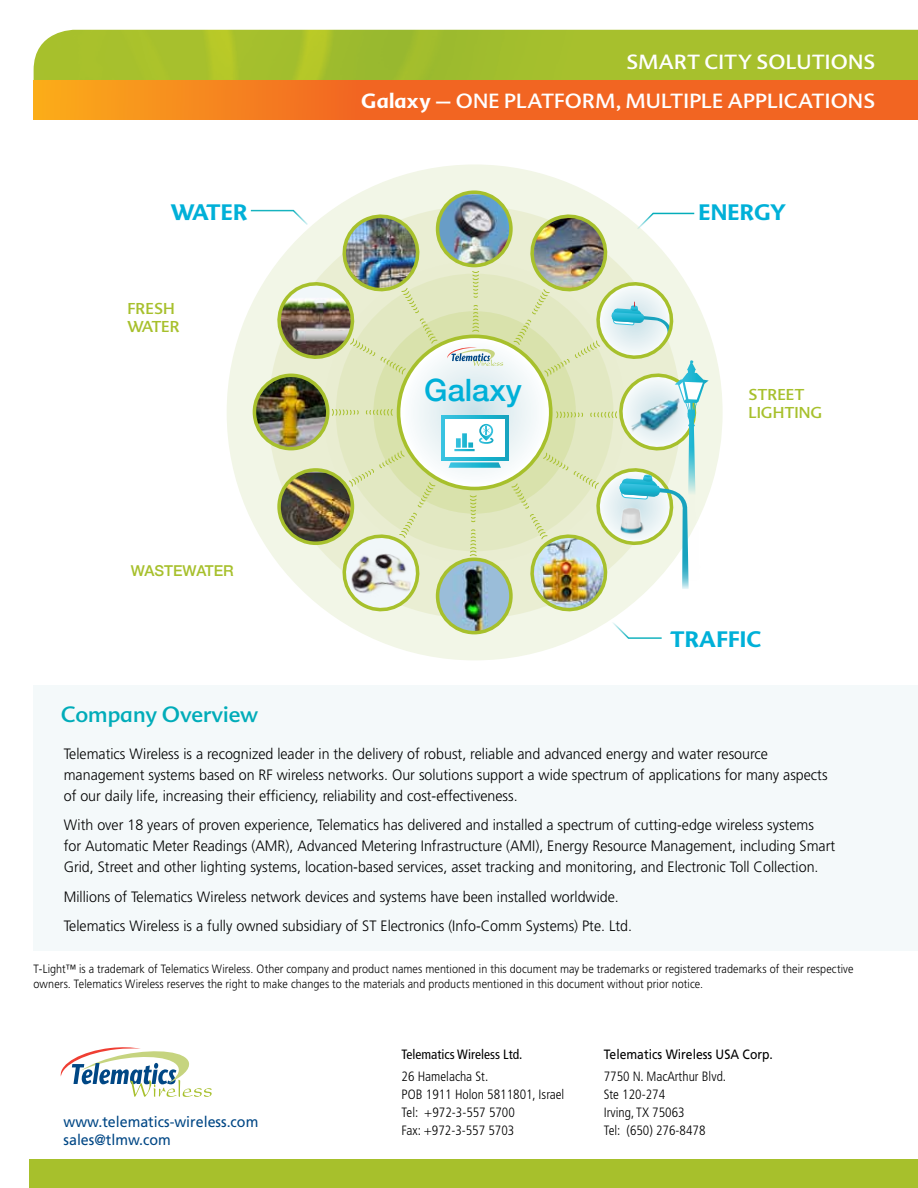
<style>
.page{position:relative;width:918px;height:1188px;background:#fff}
.page>*{position:absolute;margin:0;border:0;box-sizing:border-box;transform-origin:0 0}
.t1{font:500 30.75px "Helvetica Neue";color:#00b0d8}
.t2{font:700 21.3px "Advert";letter-spacing:.01em;color:#00b0d8}
.t3{font:21px "Advert";color:#00acb9}
.t4{font:19.5px/39px "Advert";letter-spacing:.01em;color:#fff;text-align:right}
.t5{font:300 15px/21px "Frutiger";color:#000;scale:.95 1}
.t6{font:15px/18px "Frutiger";color:#004785;scale:.95 1}
.t7{font:15px/18px "Advert";color:#a7c02c}
.t8{font:500 15px "Helvetica Neue";color:#a7c02c}
.t9{font:300 condensed 13.5px/18px "Frutiger";color:#000}
.t10{font:13.5px "Frutiger";color:#000;scale:.9 1}
.t11{font:condensed 13.5px "Frutiger";color:#000}
.t12{font:300 12px/15px "Frutiger";letter-spacing:.005em;color:#000;scale:.9 1}
.s1{font-weight:700}
</style>
<div class="page">
<svg style="left:60px;top:1047px;width:152px;height:50px"></svg>
<div style="left:30px;top:1159px;width:888px;height:29px;background:#a7c02c"></div>
<img style="left:34px;top:30px;width:884px;height:51px">
<svg style="left:34px;top:81px;width:884px;height:38px;background:#f37220"></svg>
<div style="left:34px;top:685px;width:884px;height:266px;background:#f4f9fa"></div>
<svg style="left:227px;top:164px;width:496px;height:496px"></svg>
<img style="left:438px;top:194px;width:73px;height:15px">
<div style="left:436px;top:190px;width:77px;height:77px;border:4px solid #a7c02c;border-radius:50%"></div>
<img style="left:249px;top:209px;width:460px;height:431px">
<h2 class="t2" style="left:171px;top:199px;width:78px">WATER</h2>
<p class="t7" style="left:128px;top:300px;width:54px">FRESH<br>WATER</p>
<p class="t8" style="left:131px;top:558px;width:105px">WASTEWATER</p>
<h3 class="t3" style="left:61px;top:702px;width:199px">Company Overview</h3>
<h3 class="t4" style="left:361px;top:42px;width:516px">SMART CITY SOLUTIONS<br><span class="s1">Galaxy</span> – ONE PLATFORM, MULTIPLE APPLICATIONS</h3>
<h1 class="t1" style="left:424px;top:366px;width:99px">Galaxy</h1>
<h2 class="t2" style="left:698px;top:199px;width:89px">ENERGY</h2>
<p class="t7" style="left:748px;top:385px;width:74px">STREET<br>LIGHTING</p>
<h2 class="t2" style="left:670px;top:626px;width:93px">TRAFFIC</h2>
<p class="t5" style="left:64px;top:743px;width:806px">Telematics Wireless is a recognized leader in the delivery of robust, reliable and advanced energy and water resource management systems based on RF wireless networks. Our solutions support a wide spectrum of applications for many aspects of our daily life, increasing their efficiency, reliability and cost-effectiveness.</p>
<p class="t5" style="left:64px;top:815px;width:814px">With over 18 years of proven experience, Telematics has delivered and installed a spectrum of cutting-edge wireless systems<br>for Automatic Meter Readings (AMR), Advanced Metering Infrastructure (AMI), Energy Resource Management, including Smart<br>Grid, Street and other lighting systems, location-based services, asset tracking and monitoring, and Electronic Toll Collection.</p>
<p class="t5" style="left:64px;top:882px;width:600px;line-height:29.5px">Millions of Telematics Wireless network devices and systems have been installed worldwide.<br>Telematics Wireless is a fully owned subsidiary of ST Electronics (Info-Comm Systems) Pte. Ltd.</p>
<p class="t12" style="left:34px;top:962px;width:912px">T-Light™ is a trademark of Telematics Wireless. Other company and product names mentioned in this document may be trademarks or registered trademarks of their respective owners. Telematics Wireless reserves the right to make changes to the materials and products mentioned in this document without prior notice.</p>
<p class="t6" style="left:64px;top:1113px;width:207px">www.telematics-wireless.com sales@tlmw.com</p>
<p class="t11" style="left:402px;top:1046px;width:122px">Telematics Wireless Ltd.</p>
<p class="t9" style="left:402px;top:1067px;width:164px">26 Hamelacha St.<br>POB 1911 Holon 5811801, Israel<br>Tel: +972-3-557 5700<br>Fax: +972-3-557 5703</p>
<p class="t10" style="left:604px;top:1046px;width:190px">Telematics Wireless USA Corp.</p>
<p class="t9" style="left:604px;top:1068px;width:124px">7750 N. MacArthur Blvd.<br>Ste 120-274<br>Irving, TX 75063<br>Tel: (650) 276-8478</p>
</div>
